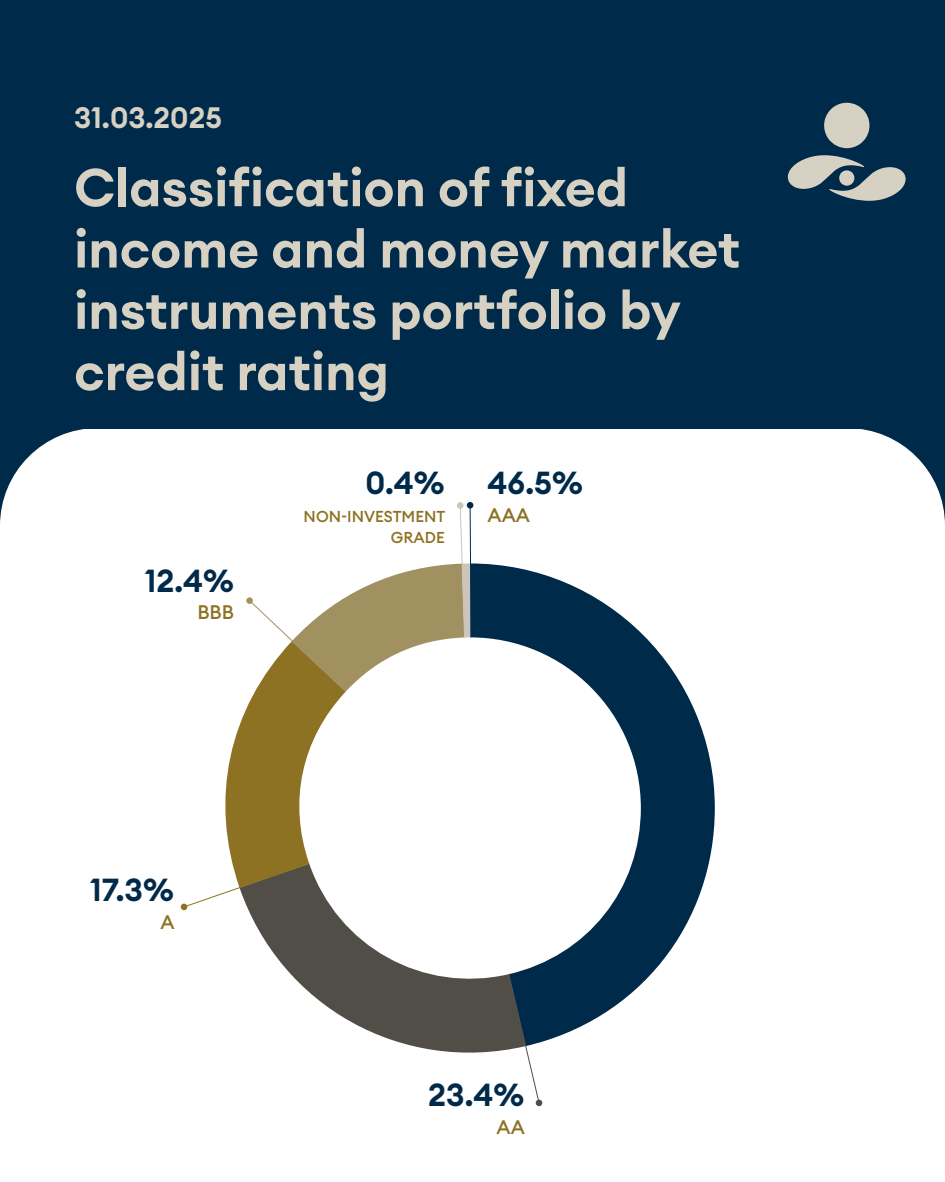
<style>
.page{position:relative;width:945px;height:1182px;background:#fff}
.page>*{position:absolute;margin:0;border:0;box-sizing:border-box;transform-origin:0 0}
.t1{font:600 52.5px/61.2px "Euclid Circular A";color:#d7d1c4}
.t2{font:600 31.41px "Euclid Circular A";color:#002a49}
.t3{font:600 31.41px "Euclid Circular A";color:#002a4a}
.t4{font:600 29.14px "Euclid Circular A";color:#d7d1c4}
.t5{font:500 19.43px "Euclid Circular A";color:#8e7224}
.t6{font:500 15.58px/20.6px "Euclid Circular A";color:#8e7224;text-align:right}
</style>
<div class="page">
<div style="left:0;top:0;width:945px;height:428px;background:#002a49"></div>
<svg style="left:824px;top:103px;width:46px;height:45px"></svg>
<svg style="left:787px;top:155px;width:119px;height:46px"></svg>
<svg style="left:0;top:428px;width:98px;height:95px"></svg>
<svg style="left:847px;top:428px;width:98px;height:95px"></svg>
<svg style="left:248px;top:910px;width:260px;height:143px;fill:#514e47"></svg>
<svg style="left:470px;top:563px;width:245px;height:483px"></svg>
<svg style="left:508px;top:973px;width:35px;height:133px"></svg>
<svg style="left:180px;top:502px;width:293px;height:408px"></svg>
<p class="t4" style="left:74px;top:98px;width:149px">31.03.2025</p>
<p class="t1" style="left:74px;top:157px;width:668px">Classification of fixed income and money market instruments portfolio by credit rating</p>
<p class="t2" style="left:145px;top:560px;width:91px">12.4%</p>
<p class="t5" style="left:197px;top:599px;width:38px">BBB</p>
<p class="t2" style="left:365px;top:463px;width:81px">0.4%</p>
<p class="t6" style="left:304px;top:506px;width:143px">NON-INVESTMENT<br>GRADE</p>
<p class="t3" style="left:488px;top:462px;width:97px">46.5%</p>
<p class="t5" style="left:488px;top:502px;width:44px">AAA</p>
<p class="t2" style="left:90px;top:869px;width:85px">17.3%</p>
<p class="t5" style="left:160px;top:909px;width:16px">A</p>
<p class="t2" style="left:428px;top:1074px;width:98px">23.4%</p>
<p class="t5" style="left:497px;top:1113px;width:30px">AA</p>
</div>
